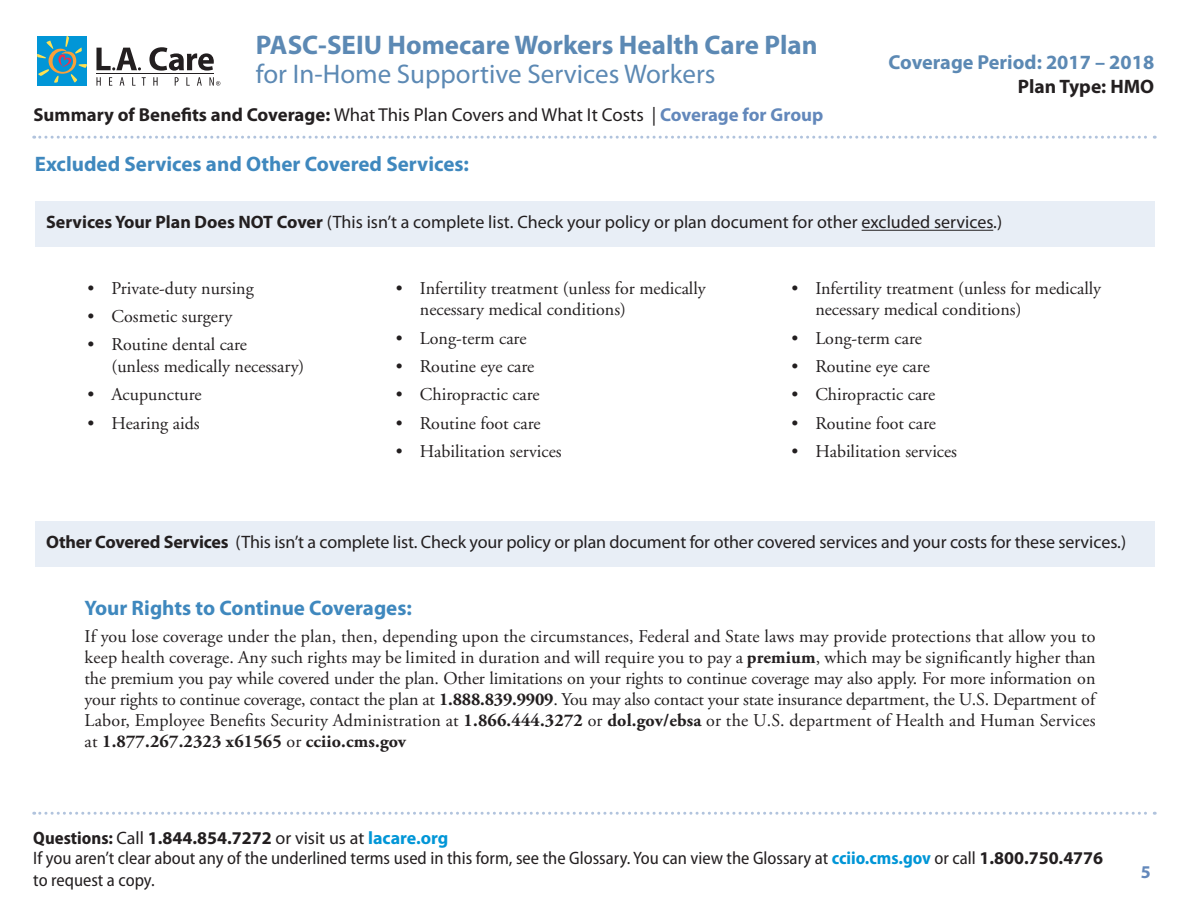
<style>
.page{position:relative;width:1188px;height:918px;background:#fff}
.page>*{position:absolute;margin:0;border:0;box-sizing:border-box;transform-origin:0 0}
.t1{font:700 27px "Myriad Pro";color:#5c89b4}
.t2{font:27px "Myriad Pro";color:#5c89b4}
.t3{font:700 21px "Myriad Pro";color:#3f88be}
.t4{font:700 20.25px "Myriad Pro";color:#5c89b4}
.t5{font:700 19.5px "Myriad Pro";color:#231f20}
.t6{font:18.75px "Myriad Pro";color:#231f20}
.t7{font:18px/21px "Adobe Garamond Pro";letter-spacing:.01em;color:#231f20;text-align:justify}
.t8{font:18px/21.6px "Adobe Garamond";color:#231f20}
.t9{font:18px "Myriad Pro";letter-spacing:-.01em;color:#231f20}
.t10{font:semi-condensed 18px/21px "Myriad Pro";color:#231f20}
.t11{font:700 18px "Myriad Pro";color:#6388bb}
.s1{font-weight:700}
.s2{font-weight:700;color:#6388bb}
.s3{font-stretch:normal}
.s4{font-weight:700;font-stretch:normal}
.s5{font-weight:700;font-stretch:normal;color:#0196d7}
.s6{font-weight:700;color:#0196d7}
</style>
<div class="page">
<svg style="left:34px;top:812px;width:1121px;height:3px"></svg>
<div style="left:35px;top:201px;width:1119px;height:45px;background:#e8eef6"></div>
<div style="left:35px;top:521px;width:1119px;height:45px;background:#e8eef6"></div>
<hr style="left:862px;top:230px;width:131px;height:1px;background:#231f20">
<hr style="left:96px;top:74px;width:118px;height:1px;background:#231f20">
<svg style="left:34px;top:136px;width:1121px;height:3px"></svg>
<div style="left:37px;top:36px;width:50px;height:50px;background:#0196d7"></div>
<svg style="left:37px;top:36px;width:50px;height:47px"></svg>
<svg style="left:96px;top:77px;width:5px;height:9px"></svg>
<svg style="left:109px;top:77px;width:3px;height:9px"></svg>
<svg style="left:149px;top:47px;width:65px;height:24px"></svg>
<svg style="left:120px;top:77px;width:4px;height:9px"></svg>
<svg style="left:197px;top:77px;width:5px;height:9px"></svg>
<svg style="left:96px;top:48px;width:45px;height:22px"></svg>
<svg style="left:132px;top:77px;width:4px;height:9px"></svg>
<svg style="left:142px;top:77px;width:4px;height:9px"></svg>
<svg style="left:153px;top:77px;width:5px;height:9px"></svg>
<svg style="left:175px;top:77px;width:4px;height:9px"></svg>
<svg style="left:186px;top:77px;width:4px;height:9px"></svg>
<svg style="left:210px;top:77px;width:10px;height:9px"></svg>
<h1 class="t1" style="left:256px;top:28px;width:563px">PASC-SEIU Homecare Workers Health Care Plan</h1>
<h1 class="t2" style="left:256px;top:57px;width:461px">for In-Home Supportive Services Workers</h1>
<p class="t6" style="left:34px;top:103px;width:791px"><span class="s1">Summary of Benefits and Coverage:</span> What This Plan Covers and What It Costs | <span class="s2">Coverage for Group</span></p>
<h2 class="t3" style="left:35px;top:151px;width:436px">Excluded Services and Other Covered Services:</h2>
<p class="t4" style="left:889px;top:49px;width:267px">Coverage Period: 2017 – 2018</p>
<p class="t5" style="left:1018px;top:73px;width:138px">Plan Type: HMO</p>
<p class="t9" style="left:46px;top:211px;width:958px"><span class="s1">Services Your Plan Does NOT Cover</span> (This isn’t a complete list. Check your policy or plan document for other excluded services.)</p>
<p class="t8" style="left:88px;top:278px;width:168px">• Private-duty nursing</p>
<p class="t8" style="left:88px;top:306px;width:146px">• Cosmetic surgery</p>
<p class="t8" style="left:112px;top:334px;width:194px;text-indent:-24px">• Routine dental care<br>(unless medically necessary)</p>
<p class="t8" style="left:88px;top:384px;width:116px">• Acupuncture</p>
<p class="t8" style="left:88px;top:413px;width:114px">• Hearing aids</p>
<p class="t8" style="left:420px;top:278px;width:287px;text-indent:-24px">• Infertility treatment (unless for medically necessary medical conditions)</p>
<p class="t8" style="left:396px;top:328px;width:132px">• Long-term care</p>
<p class="t8" style="left:396px;top:356px;width:140px">• Routine eye care</p>
<p class="t8" style="left:396px;top:384px;width:145px">• Chiropractic care</p>
<p class="t8" style="left:396px;top:413px;width:146px">• Routine foot care</p>
<p class="t8" style="left:396px;top:441px;width:167px">• Habilitation services</p>
<p class="t8" style="left:815px;top:278px;width:287px;text-indent:-24px">• Infertility treatment (unless for medically necessary medical conditions)</p>
<p class="t8" style="left:791px;top:328px;width:132px">• Long-term care</p>
<p class="t8" style="left:791px;top:356px;width:140px">• Routine eye care</p>
<p class="t8" style="left:791px;top:384px;width:145px">• Chiropractic care</p>
<p class="t8" style="left:791px;top:413px;width:146px">• Routine foot care</p>
<p class="t8" style="left:791px;top:441px;width:167px">• Habilitation services</p>
<p class="t9" style="left:46px;top:531px;width:1082px"><span class="s1">Other Covered Services</span> (This isn’t a complete list. Check your policy or plan document for other covered services and your costs for these services.)</p>
<h3 class="t3" style="left:85px;top:594px;width:329px">Your Rights to Continue Coverages:</h3>
<p class="t7" style="left:85px;top:627px;width:1013px">If you lose coverage under the plan, then, depending upon the circumstances, Federal and State laws may provide protections that allow you to keep health coverage. Any such rights may be limited in duration and will require you to pay a <span class="s1">premium</span>, which may be significantly higher than the premium you pay while covered under the plan. Other limitations on your rights to continue coverage may also apply. For more information on your rights to continue coverage, contact the plan at <span class="s1">1.888.839.9909</span>. You may also contact your state insurance department, the U.S. Department of Labor, Employee Benefits Security Administration at <span class="s1">1.866.444.3272</span> or <span class="s1">dol.gov/ebsa</span> or the U.S. department of Health and Human Services at <span class="s1">1.877.267.2323 x61565</span> or <span class="s1">cciio.cms.gov</span></p>
<p class="t10" style="left:33px;top:828px;width:1071px"><span class="s1">Questions:</span> <span class="s3">Call</span> <span class="s4">1.844.854.7272</span> <span class="s3">or visit us at</span> <span class="s5">lacare.org<br></span>If you aren’t clear about any of the underlined terms used in this form, see the Glossary. You can view the Glossary at <span class="s6">cciio.cms.gov</span> or call <span class="s4">1.800.750.4776 </span>to request a copy.</p>
<p class="t11" style="left:1141px;top:860px;width:11px">5</p>
</div>
